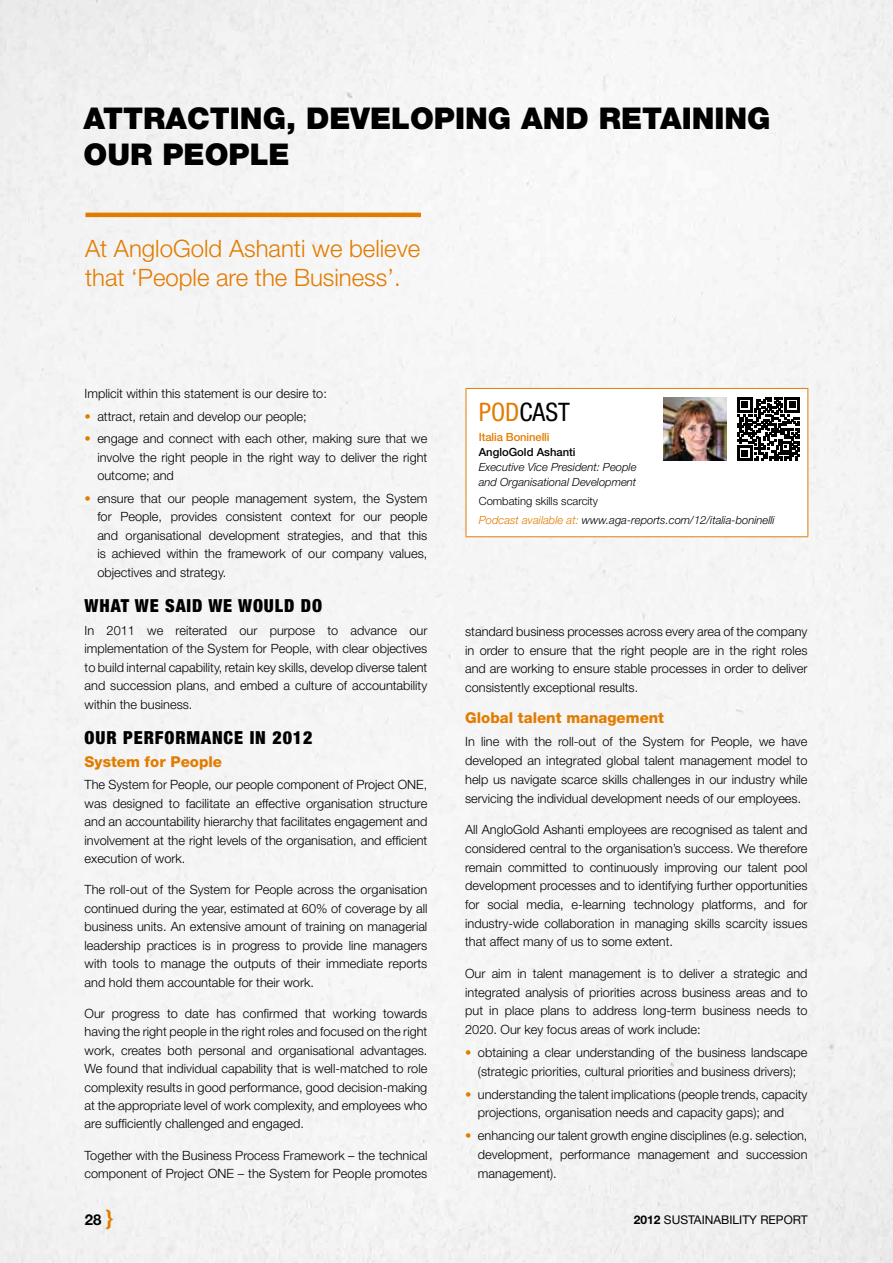
<style>
.page{position:relative;width:893px;height:1263px;background:#fff}
.page>*{position:absolute;margin:0;border:0;box-sizing:border-box;transform-origin:0 0}
.t1{font:900 30px/36px "Helvetica Neue";color:#000}
.t2{font:condensed 25.5px "Helvetica Neue";color:#000}
.t3{font:300 24px/28.5px "Helvetica Neue";color:#e27c00}
.t4{font:900 condensed 18px "Helvetica Neue";letter-spacing:.05em;color:#000}
.t5{font:800 15px "Helvetica Neue";color:#e27c00}
.t6{font:700 15px "Helvetica Neue";color:#000}
.t7{font:300 12.75px/18.5px "Helvetica Neue";color:#000;text-align:justify}
.t8{font:12px "Helvetica Neue";color:#000}
.t9{font:italic 300 11.25px/15px "Helvetica Neue";color:#000}
.t10{font:500 11.25px "Helvetica Neue";color:#000}
.t11{font:500 11.25px "Helvetica Neue";color:#e27c00}
.s1{color:#e27c00}
.s2{font-style:normal}
.s3{font-family:"Helvetica";font-size:21px;color:#e27c00}
.s4{font-weight:700}
</style>
<div class="page">
<hr style="left:85px;top:213px;width:336px;height:4px;background:#e27c00">
<hr style="left:466px;top:388px;width:342px;height:1px;background:#e27c00">
<hr style="left:466px;top:389px;width:1px;height:147px;background:#e27c00">
<hr style="left:807px;top:389px;width:1px;height:147px;background:#e27c00">
<hr style="left:466px;top:536px;width:342px;height:1px;background:#e27c00">
<svg style="left:737px;top:397px;width:63px;height:64px"></svg>
<img style="left:663px;top:397px;width:63px;height:64px">
<h1 class="t1" style="left:84px;top:101px;width:689px">ATTRACTING, DEVELOPING AND RETAINING<br>OUR PEOPLE</h1>
<h3 class="t3" style="left:85px;top:234px;width:337px">At AngloGold Ashanti we believe that ‘People are the Business’.</h3>
<p class="t7" style="left:85px;top:384px;width:244px">Implicit within this statement is our desire to:</p>
<p class="t7" style="left:85px;top:407px;width:224px"><span class="s1">•</span> attract, retain and develop our people;</p>
<p class="t7" style="left:97px;top:429px;width:332px;text-indent:-13px"><span class="s1">•</span> engage and connect with each other, making sure that we involve the right people in the right way to deliver the right outcome; and</p>
<p class="t7" style="left:97px;top:489px;width:331px;text-indent:-13px"><span class="s1">•</span> ensure that our people management system, the System for People, provides consistent context for our people and organisational development strategies, and that this is achieved within the framework of our company values, objectives and strategy.</p>
<h3 class="t4" style="left:85px;top:595px;width:238px">WHAT WE SAID WE WOULD DO</h3>
<p class="t7" style="left:85px;top:621px;width:344px">In 2011 we reiterated our purpose to advance our implementation of the System for People, with clear objectives to build internal capability, retain key skills, develop diverse talent and succession plans, and embed a culture of accountability within the business.</p>
<h3 class="t4" style="left:85px;top:726px;width:229px">OUR PERFORMANCE IN 2012</h3>
<p class="t5" style="left:85px;top:752px;width:139px">System for People</p>
<p class="t7" style="left:85px;top:775px;width:344px">The System for People, our people component of Project ONE, was designed to facilitate an effective organisation structure and an accountability hierarchy that facilitates engagement and involvement at the right levels of the organisation, and efficient execution of work.</p>
<p class="t7" style="left:85px;top:880px;width:344px">The roll-out of the System for People across the organisation continued during the year, estimated at 60% of coverage by all business units. An extensive amount of training on managerial leadership practices is in progress to provide line managers with tools to manage the outputs of their immediate reports and hold them accountable for their work.</p>
<p class="t7" style="left:85px;top:1004px;width:344px">Our progress to date has confirmed that working towards having the right people in the right roles and focused on the right work, creates both personal and organisational advantages.<br>We found that individual capability that is well-matched to role complexity results in good performance, good decision-making at the appropriate level of work complexity, and employees who are sufficiently challenged and engaged.</p>
<p class="t7" style="left:85px;top:1145px;width:344px">Together with the Business Process Framework – the technical component of Project ONE – the System for People promotes</p>
<h2 class="t2" style="left:479px;top:397px;width:93px"><span class="s1">POD</span>CAST</h2>
<p class="t11" style="left:479px;top:430px;width:72px">Italia Boninelli</p>
<p class="t10" style="left:479px;top:445px;width:98px">AngloGold Ashanti</p>
<p class="t9" style="left:479px;top:459px;width:159px">Executive Vice President: People and Organisational Development</p>
<p class="t9" style="left:479px;top:491px;width:297px;line-height:19.2px"><span class="s2">Combating skills scarcity<br></span><span class="s1">Podcast available at:</span> www.aga-reports.com/12/italia-boninelli</p>
<p class="t7" style="left:465px;top:622px;width:344px">standard business processes across every area of the company in order to ensure that the right people are in the right roles and are working to ensure stable processes in order to deliver consistently exceptional results.</p>
<p class="t5" style="left:465px;top:709px;width:200px">Global talent management</p>
<p class="t7" style="left:465px;top:732px;width:344px">In line with the roll-out of the System for People, we have developed an integrated global talent management model to help us navigate scarce skills challenges in our industry while servicing the individual development needs of our employees.</p>
<p class="t7" style="left:465px;top:820px;width:344px">All AngloGold Ashanti employees are recognised as talent and considered central to the organisation’s success. We therefore remain committed to continuously improving our talent pool development processes and to identifying further opportunities for social media, e-learning technology platforms, and for industry-wide collaboration in managing skills scarcity issues that affect many of us to some extent.</p>
<p class="t7" style="left:465px;top:964px;width:344px">Our aim in talent management is to deliver a strategic and integrated analysis of priorities across business areas and to put in place plans to address long-term business needs to 2020. Our key focus areas of work include:</p>
<p class="t7" style="left:465px;top:1043px;width:344px;text-align:center"><span class="s1">•</span> obtaining a clear understanding of the business landscape (strategic priorities, cultural priorities and business drivers);</p>
<p class="t7" style="left:478px;top:1084px;width:331px;text-indent:-13px"><span class="s1">•</span> understanding the talent implications (people trends, capacity projections, organisation needs and capacity gaps); and</p>
<p class="t7" style="left:478px;top:1126px;width:331px;text-indent:-13px"><span class="s1">•</span> enhancing our talent growth engine disciplines (e.g. selection, development, performance management and succession management).</p>
<p class="t6" style="left:85px;top:1211px;width:31px">28 <span class="s3">}</span></p>
<p class="t8" style="left:634px;top:1212px;width:175px"><span class="s4">2012</span> SUSTAINABILITY REPORT</p>
</div>
